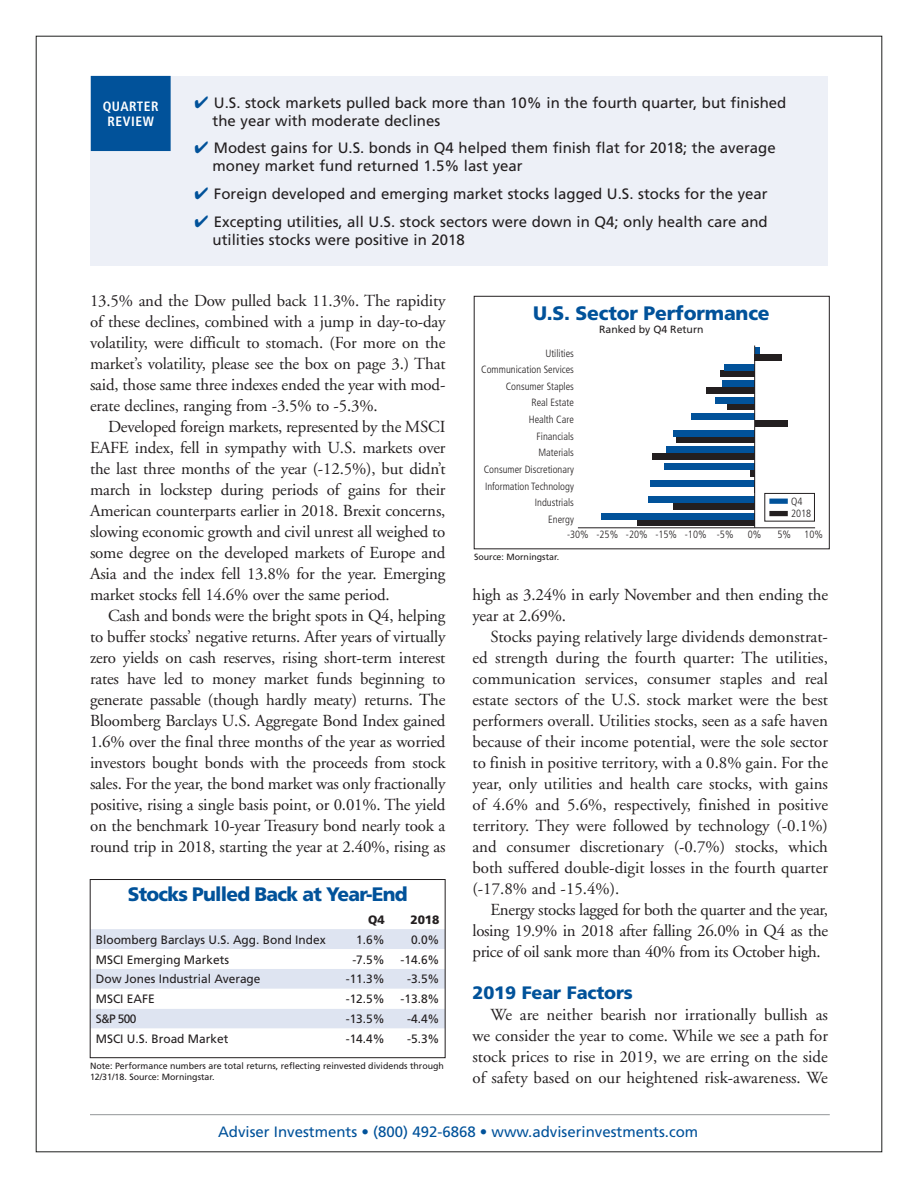
<style>
.page{position:relative;width:918px;height:1188px;background:#fff}
.page>*{position:absolute;margin:0;border:0;box-sizing:border-box;transform-origin:0 0}
.t1{font:900 19.5px "Frutiger";letter-spacing:-.04em;color:#01529a}
.t2{font:900 19.5px "Frutiger";letter-spacing:-.01em;color:#01529a}
.t3{font:900 18px "Frutiger";letter-spacing:-.01em;color:#01529a}
.t4{font:16.8px/21px "Adobe Garamond";letter-spacing:-.01em;color:#231f20;text-align:justify}
.t5{font:15px/18px "Frutiger";color:#231f20}
.t6{font:15px "Frutiger";color:#01529a}
.t7{font:700 condensed 13.5px/15px "Frutiger";letter-spacing:.04em;color:#fff;text-align:center}
.t8{font:12.15px "Frutiger";color:#231f20}
.t9{font:900 12.15px "Frutiger";color:#231f20}
.t10{font:300 condensed 10.5px/16.6px "Frutiger";color:#231f20;text-align:right}
.t11{font:10.5px "Frutiger";color:#231f20}
.t12{font:9px/10.8px "Frutiger";color:#231f20}
.s1{color:#01529a}
.s2{color:#100d0a}
</style>
<div class="page">
<div style="left:91px;top:76px;width:737px;height:190px;background:#edf0f7"></div>
<div style="left:92px;top:77px;width:78px;height:73px;background:#01529a"></div>
<div style="left:91px;top:76px;width:80px;height:75px;border:2px solid #01529a"></div>
<svg style="left:92px;top:929px;width:351px;height:100px"></svg>
<div style="left:90px;top:879px;width:355px;height:179px;border:1px solid #231f20"></div>
<div style="left:769px;top:499px;width:19px;height:5px;background:#01529a"></div>
<div style="left:769px;top:511px;width:19px;height:5px;background:#231f20"></div>
<div style="left:765px;top:493px;width:50px;height:28px;border:1px solid #231f20"></div>
<hr style="left:578px;top:528px;width:237px;height:1px;background:#231f20">
<div style="left:755px;top:354px;width:27px;height:6px;background:#231f20"></div>
<div style="left:720px;top:370px;width:35px;height:7px;background:#231f20"></div>
<div style="left:706px;top:387px;width:49px;height:7px;background:#231f20"></div>
<div style="left:728px;top:404px;width:27px;height:6px;background:#231f20"></div>
<div style="left:755px;top:420px;width:33px;height:7px;background:#231f20"></div>
<div style="left:676px;top:437px;width:79px;height:6px;background:#231f20"></div>
<div style="left:652px;top:453px;width:103px;height:7px;background:#231f20"></div>
<svg style="left:751px;top:470px;width:3px;height:6px"></svg>
<div style="left:673px;top:503px;width:82px;height:7px;background:#231f20"></div>
<div style="left:637px;top:520px;width:118px;height:6px;background:#231f20"></div>
<svg style="left:755px;top:347px;width:4px;height:7px"></svg>
<div style="left:724px;top:364px;width:31px;height:6px;background:#01529a"></div>
<div style="left:722px;top:380px;width:33px;height:7px;background:#01529a"></div>
<div style="left:715px;top:397px;width:40px;height:7px;background:#01529a"></div>
<div style="left:692px;top:413px;width:63px;height:7px;background:#01529a"></div>
<div style="left:673px;top:430px;width:82px;height:7px;background:#01529a"></div>
<div style="left:666px;top:447px;width:89px;height:6px;background:#01529a"></div>
<div style="left:664px;top:463px;width:91px;height:7px;background:#01529a"></div>
<div style="left:650px;top:480px;width:105px;height:6px;background:#01529a"></div>
<div style="left:648px;top:496px;width:107px;height:7px;background:#01529a"></div>
<div style="left:601px;top:513px;width:154px;height:7px;background:#01529a"></div>
<hr style="left:754px;top:346px;width:1px;height:182px;background:#231f20">
<div style="left:474px;top:296px;width:356px;height:253px;border:1px solid #231f20"></div>
<hr style="left:90px;top:1114px;width:740px;height:1px;background:#939598">
<p class="t7" style="left:103px;top:99px;width:58px">QUARTER<br>REVIEW</p>
<p class="t5" style="left:213px;top:94px;width:575px;text-indent:-18px"><span class="s1">✔</span> U.S. stock markets pulled back more than 10% in the fourth quarter, but finished the year with moderate declines</p>
<p class="t5" style="left:213px;top:139px;width:565px;text-indent:-18px"><span class="s1">✔</span> Modest gains for U.S. bonds in Q4 helped them finish flat for 2018; the average money market fund returned 1.5% last year</p>
<p class="t5" style="left:195px;top:185px;width:575px"><span class="s1">✔</span> Foreign developed and emerging market stocks lagged U.S. stocks for the year</p>
<p class="t5" style="left:213px;top:212px;width:557px;text-indent:-18px"><span class="s1">✔</span> Excepting utilities, all U.S. stock sectors were down in Q4; only health care and utilities stocks were positive in 2018</p>
<p class="t4" style="left:90px;top:291px;width:357px">13.5% and the Dow pulled back 11.3%. The rapidity of these declines, combined with a jump in day-to-day volatility, were difficult to stomach. (For more on the market’s volatility, please see the box on page 3.) That said, those same three indexes ended the year with mod&shy;erate declines, ranging from -3.5% to -5.3%.</p>
<p class="t4" style="left:90px;top:417px;width:357px;text-indent:18px">Developed foreign markets, represented by the MSCI EAFE index, fell in sympathy with U.S. markets over the last three months of the year (-12.5%), but didn’t march in lockstep during periods of gains for their American counterparts earlier in 2018. Brexit concerns, slowing economic growth and civil unrest all weighed to some degree on the developed markets of Europe and Asia and the index fell 13.8% for the year. Emerging market stocks fell 14.6% over the same period.</p>
<p class="t4" style="left:90px;top:605px;width:357px;text-indent:18px">Cash and bonds were the bright spots in Q4, helping to buffer stocks’ negative returns. After years of virtually zero yields on cash reserves, rising short-term interest rates have led to money market funds beginning to generate passable (though hardly meaty) returns. <span class="s2">T</span>he Bloomberg Barclays U.S. Aggregate Bond Index gained 1.6% over the final three months of the year as worried investors bought bonds with the proceeds from stock sales. For the year, the bond market was only fractionally positive, rising a single basis point, or 0.01%. The yield on the benchmark 10-year Treasury bond nearly took a round trip in 2018, starting the year at 2.40%, rising as</p>
<p class="t1" style="left:128px;top:882px;width:281px">Stocks Pulled Back at Year-End</p>
<p class="t9" style="left:368px;top:912px;width:18px">Q4</p>
<p class="t9" style="left:410px;top:912px;width:31px">2018</p>
<p class="t8" style="left:96px;top:932px;width:232px">Bloomberg Barclays U.S. Agg. Bond Index</p>
<p class="t8" style="left:356px;top:932px;width:30px">1.6%</p>
<p class="t8" style="left:411px;top:932px;width:30px">0.0%</p>
<p class="t8" style="left:96px;top:952px;width:135px">MSCI Emerging Markets</p>
<p class="t8" style="left:352px;top:952px;width:34px">-7.5%</p>
<p class="t8" style="left:400px;top:952px;width:41px">-14.6%</p>
<p class="t8" style="left:96px;top:972px;width:166px">Dow Jones Industrial Average</p>
<p class="t8" style="left:346px;top:972px;width:41px">-11.3%</p>
<p class="t8" style="left:407px;top:972px;width:34px">-3.5%</p>
<p class="t8" style="left:96px;top:992px;width:61px">MSCI EAFE</p>
<p class="t8" style="left:346px;top:992px;width:41px">-12.5%</p>
<p class="t8" style="left:400px;top:992px;width:41px">-13.8%</p>
<p class="t8" style="left:96px;top:1012px;width:42px">S&amp;P 500</p>
<p class="t8" style="left:346px;top:1012px;width:41px">-13.5%</p>
<p class="t8" style="left:407px;top:1012px;width:34px">-4.4%</p>
<p class="t8" style="left:96px;top:1032px;width:134px">MSCI U.S. Broad Market</p>
<p class="t8" style="left:346px;top:1032px;width:41px">-14.4%</p>
<p class="t8" style="left:407px;top:1032px;width:34px">-5.3%</p>
<p class="t12" style="left:90px;top:1061px;width:356px">Note: Performance numbers are total returns, reflecting reinvested dividends through<br>12/31/18. Source: Morningstar.</p>
<p class="t2" style="left:533px;top:302px;width:238px">U.S. Sector Performance</p>
<p class="t10" style="left:481px;top:345px;width:94px">Utilities<br>Communication Services<br>Consumer Staples<br>Real Estate<br>Health Care<br>Financials<br>Materials<br>Consumer Discretionary<br>Information Technology<br>Industrials<br>Energy</p>
<p class="t11" style="left:599px;top:323px;width:106px">Ranked by Q4 Return</p>
<p class="t10" style="left:791px;top:495px;width:22px;line-height:12.3px;text-align:left">Q4<br>2018</p>
<p class="t12" style="left:474px;top:551px;width:87px">Source: Morningstar.</p>
<p class="t10" style="left:567px;top:527px;width:168px">-30% -25% -20% -15% -10% -5%</p>
<p class="t10" style="left:748px;top:527px;width:15px">0%</p>
<p class="t10" style="left:777px;top:527px;width:15px">5%</p>
<p class="t10" style="left:804px;top:527px;width:20px">10%</p>
<p class="t4" style="left:473px;top:584px;width:357px">high as 3.24% in early November and then ending the year at 2.69%.</p>
<p class="t4" style="left:473px;top:626px;width:357px;text-indent:18px">Stocks paying relatively large dividends demonstrat&shy;ed strength during the fourth quarter: The utilities, communication services, consumer staples and real estate sectors of the U.S. stock market were the best performers overall. Utilities stocks, seen as a safe haven because of their income potential, were the sole sector to finish in positive territory, with a 0.8% gain. For the year, only utilities and health care stocks, with gains of 4.6% and 5.6%, respectively, finished in positive territory. They were followed by technology (-0.1%) and consumer discretionary (-0.7%) stocks, which both suffered double-digit losses in the fourth quarter (-17.8% and -15.4%).</p>
<p class="t4" style="left:473px;top:899px;width:357px;text-indent:18px">Energy stocks lagged for both the quarter and the year, losing 19.9% in 2018 after falling 26.0% in Q4 as the price of oil sank more than 40% from its October high.</p>
<p class="t3" style="left:472px;top:982px;width:162px">2019 Fear Factors</p>
<p class="t4" style="left:472px;top:1005px;width:357px;text-indent:18px">We are neither bearish nor irrationally bullish as we consider the year to come. While we see a path for stock prices to rise in 2019, we are erring on the side of safety based on our heightened risk-awareness. We</p>
<p class="t6" style="left:218px;top:1123px;width:482px">Adviser Investments • (800) 492-6868 • www.adviserinvestments.com</p>
</div>
